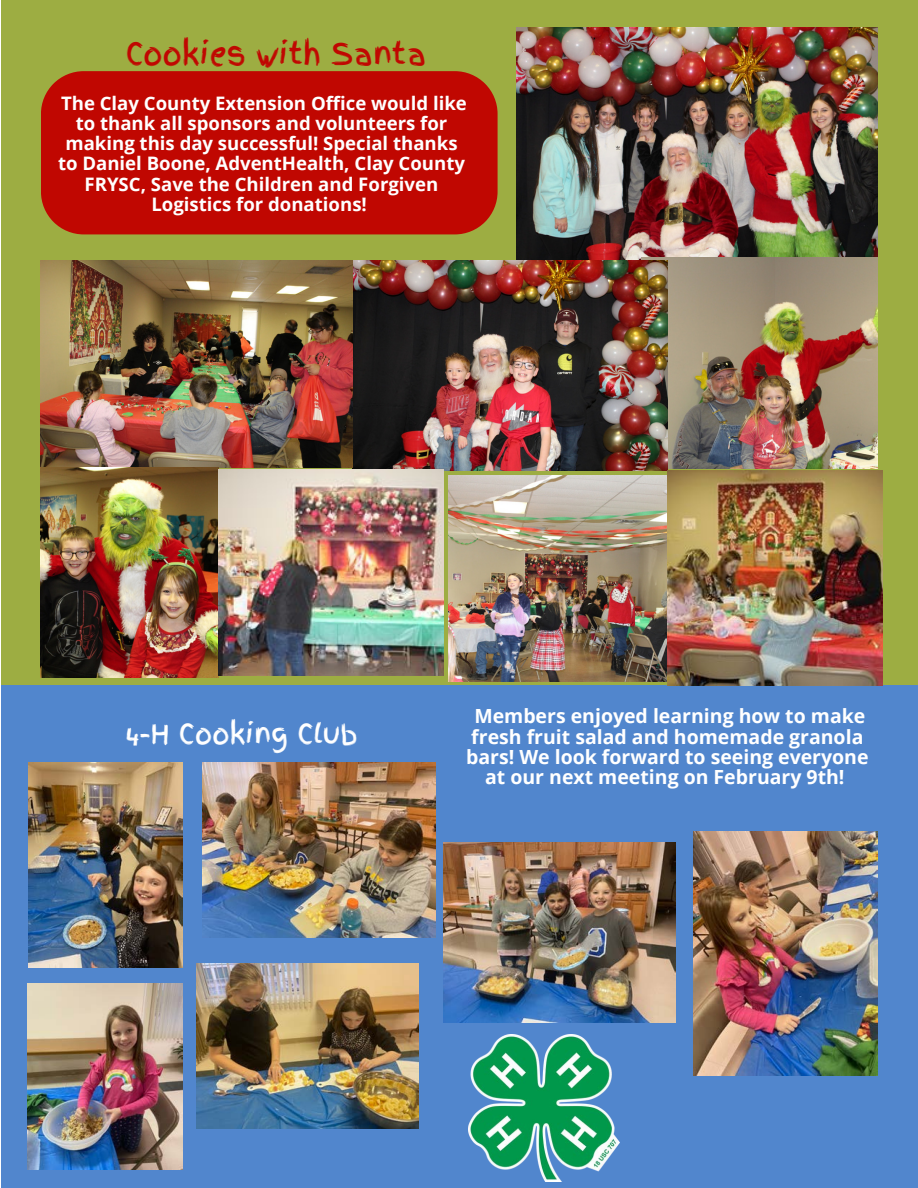
<style>
.page{position:relative;width:918px;height:1188px;background:#fff}
.page>*{position:absolute;margin:0;border:0;box-sizing:border-box;transform-origin:0 0}
.t1{font:30px "Finger Paint";color:#c00701}
.t2{font:27px "Finger Paint";color:#fff}
.t3{font:700 19.5px/20.2px "Open Sans";color:#fff;text-align:center}
.t4{font:700 18.6px/20.2px "Open Sans";color:#fff;text-align:center}
</style>
<div class="page">
<div style="left:1px;top:0;width:916px;height:693px;background:#9dad42"></div>
<div style="left:41px;top:71px;width:456px;height:163px;background:#c00701"></div>
<img style="left:516px;top:28px;width:361px;height:232px">
<img style="left:641px;top:258px;width:236px;height:210px">
<img style="left:352px;top:260px;width:315px;height:211px">
<img style="left:449px;top:475px;width:219px;height:206px">
<img style="left:41px;top:260px;width:312px;height:207px">
<img style="left:41px;top:468px;width:178px;height:209px">
<img style="left:218px;top:469px;width:225px;height:206px">
<div style="left:1px;top:686px;width:916px;height:502px;background:#5186cd"></div>
<img style="left:28px;top:763px;width:154px;height:205px">
<img style="left:28px;top:984px;width:154px;height:185px">
<img style="left:444px;top:842px;width:231px;height:180px">
<img style="left:197px;top:964px;width:221px;height:165px">
<img style="left:694px;top:832px;width:183px;height:244px">
<img style="left:202px;top:763px;width:233px;height:174px">
<img style="left:468px;top:1035px;width:151px;height:147px">
<img style="left:668px;top:470px;width:214px;height:215px">
<h1 class="t1" style="left:126px;top:32px;width:302px">Cookies with Santa</h1>
<p class="t4" style="left:58px;top:92px;width:410px">The Clay County Extension Office would like to thank all sponsors and volunteers for making this day successful! Special thanks to Daniel Boone, AdventHealth, Clay County FRYSC, Save the Children and Forgiven Logistics for donations!</p>
<h2 class="t2" style="left:125px;top:714px;width:234px">4-H Cooking Club</h2>
<p class="t3" style="left:466px;top:706px;width:404px">Members enjoyed learning how to make fresh fruit salad and homemade granola bars! We look forward to seeing everyone at our next meeting on February 9th!</p>
</div>
